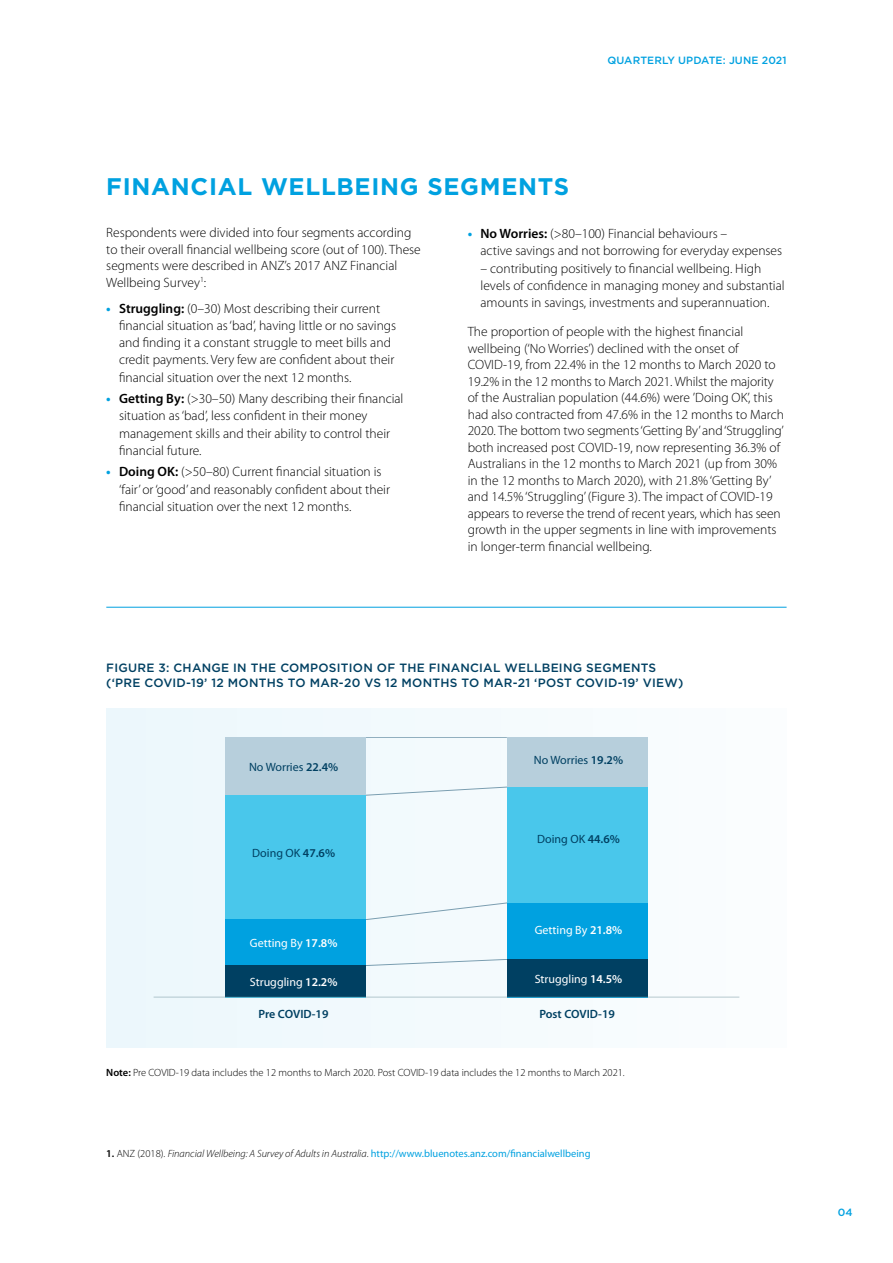
<style>
.page{position:relative;width:893px;height:1263px;background:#fff}
.page>*{position:absolute;margin:0;border:0;box-sizing:border-box;transform-origin:0 0}
.t1{font:700 24px "Gotham";letter-spacing:.03em;color:#00a1e0}
.t2{font:300 13.5px/16.5px "Myriad Pro";color:#000}
.t3{font:500 12px/15px "Gotham";letter-spacing:.02em;color:#004062}
.t4{font:12px "Myriad Pro";color:#fff}
.t5{font:12px "Myriad Pro";color:#004062}
.t6{font:600 12px "Myriad Pro";color:#004062}
.t7{font:10.5px "Myriad Pro";color:#00a1e0}
.t8{font:300 10.5px "Myriad Pro";color:#000}
.t9{font:500 10.5px "Gotham";letter-spacing:.01em;color:#00a1e0}
.s1{font-weight:700;color:#00a1e0}
.s2{font-weight:600}
.s3{font-weight:600;color:#000}
.s4{font-weight:300;color:#000}
.s5{font-weight:300;font-style:italic;color:#000}
</style>
<div class="page">
<div style="left:106px;top:708px;width:681px;height:339px;background:#f3fafd"></div>
<hr style="left:365px;top:737px;width:142px;height:1px;background:#004062">
<svg style="left:365px;top:787px;width:142px;height:8px"></svg>
<svg style="left:365px;top:902px;width:142px;height:18px"></svg>
<svg style="left:365px;top:959px;width:142px;height:7px"></svg>
<div style="left:225px;top:737px;width:140px;height:260px;background:#b7cfdc"></div>
<div style="left:507px;top:737px;width:140px;height:260px;background:#b7cfdc"></div>
<div style="left:225px;top:795px;width:140px;height:202px;background:#49c7eb"></div>
<div style="left:507px;top:787px;width:140px;height:210px;background:#49c7eb"></div>
<div style="left:225px;top:920px;width:140px;height:77px;background:#00a1e0"></div>
<div style="left:507px;top:903px;width:140px;height:94px;background:#00a1e0"></div>
<div style="left:225px;top:965px;width:140px;height:32px;background:#004062"></div>
<div style="left:507px;top:959px;width:140px;height:38px;background:#004062"></div>
<hr style="left:154px;top:997px;width:585px;height:1px;background:#72949e">
<hr style="left:106px;top:607px;width:681px;height:1px;background:#00a1e0">
<p class="t9" style="left:607px;top:54px;width:181px">QUARTERLY UPDATE: JUNE 2021</p>
<h1 class="t1" style="left:106px;top:173px;width:464px">FINANCIAL WELLBEING SEGMENTS</h1>
<p class="t2" style="left:106px;top:224px;width:316px">Respondents were divided into four segments according to their overall financial wellbeing score (out of 100). These segments were described in ANZ’s 2017 ANZ Financial Wellbeing Survey<sup>1</sup>:</p>
<p class="t2" style="left:119px;top:299px;width:279px;line-height:17.2px;text-indent:-13px"><span class="s1">•</span> <span class="s2">Struggling:</span> (0–30) Most describing their current financial situation as ‘bad’, having little or no savings and finding it a constant struggle to meet bills and credit payments. Very few are confident about their financial situation over the next 12 months.</p>
<p class="t2" style="left:119px;top:390px;width:286px;line-height:17.2px;text-indent:-13px"><span class="s1">•</span> <span class="s2">Getting By:</span> (&gt;30–50) Many describing their financial situation as ‘bad’, less confident in their money management skills and their ability to control their financial future.</p>
<p class="t2" style="left:119px;top:463px;width:272px;line-height:17.2px;text-indent:-13px"><span class="s1">•</span> <span class="s2">Doing OK:</span> (&gt;50–80) Current financial situation is ‘fair’ or ‘good’ and reasonably confident about their financial situation over the next 12 months.</p>
<p class="t2" style="left:480px;top:225px;width:303px;line-height:17.2px;text-indent:-13px"><span class="s1">•</span> <span class="s2">No Worries:</span> (&gt;80–100) Financial behaviours –<br>active savings and not borrowing for everyday expenses</p>
<p class="t2" style="left:480px;top:259px;width:306px;line-height:17.2px">– contributing positively to financial wellbeing. High levels of confidence in managing money and substantial amounts in savings, investments and superannuation.</p>
<p class="t2" style="left:468px;top:324px;width:318px">The proportion of people with the highest financial wellbeing (‘No Worries’) declined with the onset of COVID-19, from 22.4% in the 12 months to March 2020 to 19.2% in the 12 months to March 2021. Whilst the majority of the Australian population (44.6%) were ’Doing OK’, this had also contracted from 47.6% in the 12 months to March 2020. The bottom two segments ‘Getting By’ and ‘Struggling’ both increased post COVID-19, now representing 36.3% of Australians in the 12 months to March 2021 (up from 30% in the 12 months to March 2020), with 21.8% ‘Getting By’ and 14.5% ‘Struggling’ (Figure 3). The impact of COVID-19 appears to reverse the trend of recent years, which has seen growth in the upper segments in line with improvements in longer-term financial wellbeing.</p>
<p class="t3" style="left:106px;top:660px;width:578px">FIGURE 3: CHANGE IN THE COMPOSITION OF THE FINANCIAL WELLBEING SEGMENTS (‘PRE COVID-19’ 12 MONTHS TO MAR-20 VS 12 MONTHS TO MAR-21 ‘POST COVID-19’ VIEW)</p>
<p class="t5" style="left:249px;top:759px;width:91px">No Worries <span class="s2">22.4%</span></p>
<p class="t5" style="left:252px;top:845px;width:84px">Doing OK <span class="s2">47.6%</span></p>
<p class="t4" style="left:250px;top:935px;width:89px">Getting By <span class="s2">17.8%</span></p>
<p class="t4" style="left:250px;top:974px;width:89px">Struggling <span class="s2">12.2%</span></p>
<p class="t5" style="left:534px;top:753px;width:91px">No Worries <span class="s2">19.2%</span></p>
<p class="t5" style="left:537px;top:832px;width:84px">Doing OK <span class="s2">44.6%</span></p>
<p class="t4" style="left:535px;top:922px;width:89px">Getting By <span class="s2">21.8%</span></p>
<p class="t4" style="left:535px;top:971px;width:89px">Struggling <span class="s2">14.5%</span></p>
<p class="t6" style="left:259px;top:1006px;width:71px">Pre COVID-19</p>
<p class="t6" style="left:539px;top:1006px;width:77px">Post COVID-19</p>
<p class="t8" style="left:106px;top:1066px;width:520px"><span class="s2">Note:</span> Pre COVID-19 data includes the 12 months to March 2020. Post COVID-19 data includes the 12 months to March 2021.</p>
<p class="t7" style="left:106px;top:1147px;width:486px"><span class="s3">1.</span> <span class="s4">ANZ (2018).</span> <span class="s5">Financial Wellbeing: A Survey of Adults in Australia</span><span class="s4">.</span> http://www.bluenotes.anz.com/financialwellbeing</p>
<p class="t9" style="left:838px;top:1207px;width:16px">04</p>
</div>
